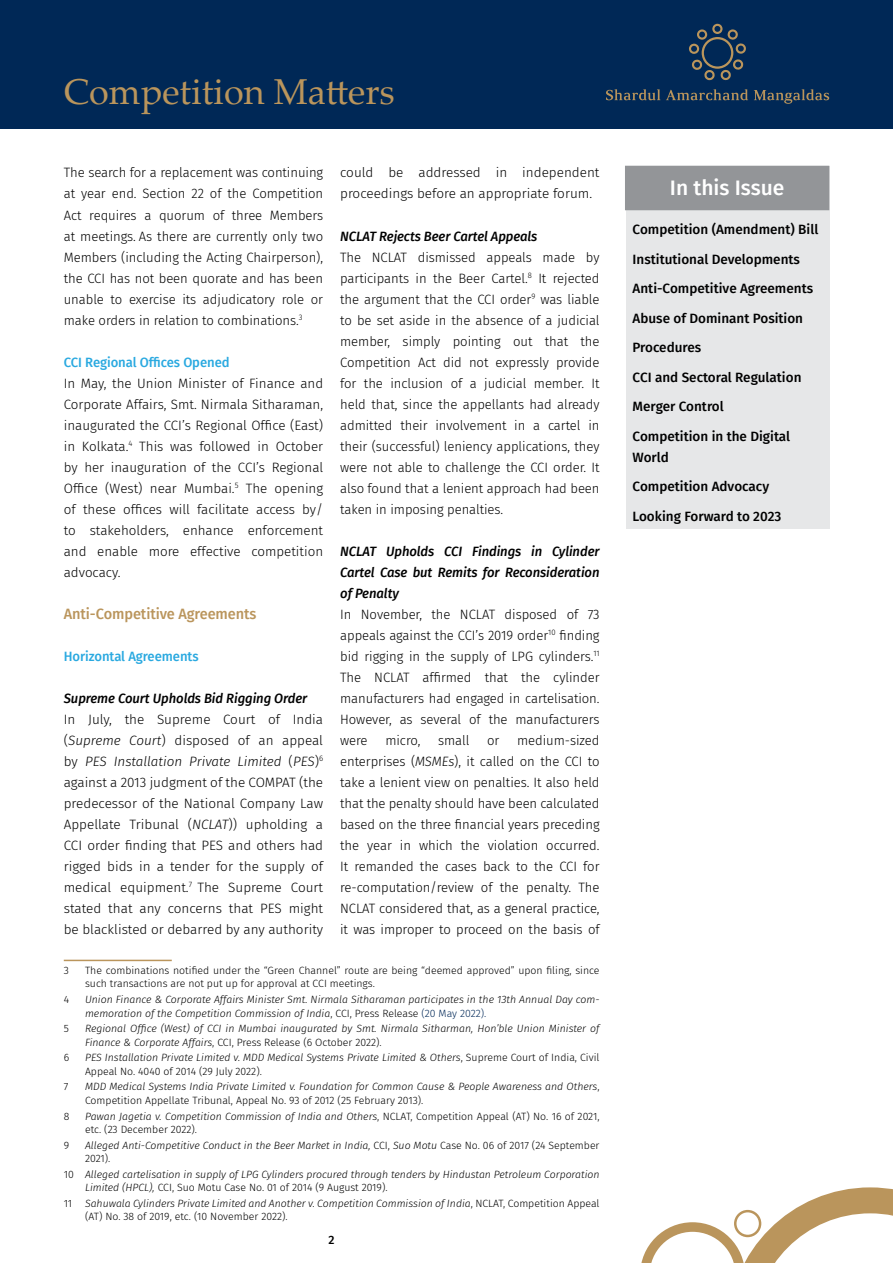
<style>
.page{position:relative;width:893px;height:1263px;background:#fff}
.page>*{position:absolute;margin:0;border:0;box-sizing:border-box;transform-origin:0 0}
.t1{font:36px "Palatino Linotype";color:#ba955c}
.t2{font:500 21px "Fira Sans";color:#fff}
.Heading_2{font:500 15px "Fira Sans";letter-spacing:-.005em;color:#ba955c}
.Body_Copy{font:300 13.5px/21px "Fira Sans";letter-spacing:-.005em;color:#000;text-align:justify}
.t3{font:500 13.5px/29.5px "Fira Sans";color:#000}
.Heading_4{font:italic 500 13.5px/21px "Fira Sans";letter-spacing:-.005em;color:#000;text-align:justify}
.Heading_3{font:500 13.5px "Fira Sans";letter-spacing:-.005em;color:#2aa9e0}
.t4{font:500 12px "Fira Sans";color:#000}
.Footnote_text{font:italic 300 10.5px/13.5px "Fira Sans";color:#000}
.Footnote_text-2{font:300 10.5px/13.5px "Fira Sans";color:#000}
.s1{font-style:italic}
.s2{font-style:normal}
.s3{font-style:normal;color:#002857}
</style>
<div class="page">
<div style="left:626px;top:166px;width:204px;height:363px;background:#e6e7e8"></div>
<div style="left:625px;top:166px;width:204px;height:44px;background:#939598"></div>
<div style="left:0;top:0;width:893px;height:128px;background:#002856"></div>
<svg style="left:606px;top:89px;width:54px;height:11px"></svg>
<svg style="left:666px;top:89px;width:82px;height:11px"></svg>
<svg style="left:754px;top:89px;width:75px;height:15px"></svg>
<svg style="left:689px;top:24px;width:57px;height:56px"></svg>
<svg style="left:641px;top:1187px;width:252px;height:76px"></svg>
<hr style="left:64px;top:960px;width:108px;height:1px;background:#ba955c">
<p class="t1" style="left:64px;top:66px;width:333px">Competition Matters</p>
<p class="Body_Copy" style="left:64px;top:162px;width:261px">The search for a replacement was continuing at year end. Section 22 of the Competition Act requires a quorum of three Members at meetings. As there are currently only two Members (including the Acting Chairperson), the CCI has not been quorate and has been unable to exercise its adjudicatory role or make orders in relation to combinations.<sup>3</sup></p>
<p class="Heading_3" style="left:64px;top:351px;width:167px">CCI Regional Offices Opened</p>
<p class="Body_Copy" style="left:64px;top:372px;width:261px">In May, the Union Minister of Finance and Corporate Affairs, Smt. Nirmala Sitharaman, inaugurated the CCI’s Regional Office (East) in Kolkata.<sup>4</sup> This was followed in October by her inauguration of the CCI’s Regional Office (West) near Mumbai.<sup>5</sup> The opening of these offices will facilitate access by/ to stakeholders, enhance enforcement and enable more effective competition advocacy.</p>
<p class="Heading_2" style="left:64px;top:601px;width:194px">Anti-Competitive Agreements</p>
<p class="Heading_3" style="left:64px;top:645px;width:136px">Horizontal Agreements</p>
<p class="Heading_4" style="left:64px;top:687px;width:245px">Supreme Court Upholds Bid Rigging Order</p>
<p class="Body_Copy" style="left:64px;top:708px;width:261px">In July, the Supreme Court of India (<span class="s1">Supreme Court</span>) disposed of an appeal by <span class="s1">PES Installation Private Limited</span> (<span class="s1">PES</span>)<sup>6 </sup>against a 2013 judgment of the COMPAT (the predecessor of the National Company Law Appellate Tribunal (<span class="s1">NCLAT</span>)) upholding a CCI order finding that PES and others had rigged bids in a tender for the supply of medical equipment.<sup>7</sup> The Supreme Court stated that any concerns that PES might be blacklisted or debarred by any authority</p>
<p class="Footnote_text-2" style="left:64px;top:963px;width:7px">3</p>
<p class="Footnote_text-2" style="left:85px;top:963px;width:516px">The combinations notified under the “Green Channel” route are being “deemed approved” upon filing, since such transactions are not put up for approval at CCI meetings.</p>
<p class="Footnote_text-2" style="left:64px;top:992px;width:7px">4</p>
<p class="Footnote_text" style="left:85px;top:993px;width:516px">Union Finance &amp; Corporate Affairs Minister Smt. Nirmala Sitharaman participates in the 13th Annual Day com&shy;memoration of the Competition Commission of India<span class="s2">, CCI, Press Release</span> <span class="s3">(20 May 2022).</span></p>
<p class="Footnote_text-2" style="left:64px;top:1022px;width:7px">5</p>
<p class="Footnote_text" style="left:85px;top:1022px;width:516px">Regional Office (West) of CCI in Mumbai inaugurated by Smt. Nirmala Sitharman, Hon’ble Union Minister of<br>Finance &amp; Corporate Affairs<span class="s2">, CCI, Press Release (6 October 2022).</span></p>
<p class="Footnote_text-2" style="left:64px;top:1051px;width:7px">6</p>
<p class="Footnote_text" style="left:85px;top:1051px;width:516px">PES Installation Private Limited v. MDD Medical Systems Private Limited &amp; Others<span class="s2">, Supreme Court of India, Civil<br>Appeal No. 4040 of 2014 (29 July 2022).</span></p>
<p class="Footnote_text-2" style="left:64px;top:1080px;width:6px">7</p>
<p class="Footnote_text" style="left:85px;top:1080px;width:516px">MDD Medical Systems India Private Limited v. Foundation for Common Cause &amp; People Awareness and Others<span class="s2">,<br>Competition Appellate Tribunal, Appeal No. 93 of 2012 (25 February 2013).</span></p>
<p class="Footnote_text-2" style="left:64px;top:1109px;width:7px">8</p>
<p class="Footnote_text-2" style="left:85px;top:1109px;width:516px"><span class="s1">Pawan Jagetia v. Competition Commission of India and Others</span>, NCLAT, Competition Appeal (AT) No. 16 of 2021, etc. (23 December 2022).</p>
<p class="Footnote_text-2" style="left:64px;top:1138px;width:7px">9</p>
<p class="Footnote_text" style="left:85px;top:1138px;width:516px">Alleged Anti-Competitive Conduct in the Beer Market in India, <span class="s2">CCI,</span> Suo Motu <span class="s2">Case No. 06 of 2017 (24 September<br>2021).</span></p>
<p class="Footnote_text" style="left:85px;top:1167px;width:516px;text-indent:-21px"><span class="s2">10</span> Alleged cartelisation in supply of LPG Cylinders procured through tenders by Hindustan Petroleum Corporation<br>Limited (HPCL), <span class="s2">CCI, Suo Motu Case No. 01 of 2014 (9 August 2019).</span></p>
<p class="Footnote_text" style="left:85px;top:1196px;width:516px;text-indent:-21px"><span class="s2">11</span> Sahuwala Cylinders Private Limited and Another v. Competition Commission of India<span class="s2">, NCLAT, Competition Appeal (AT) No. 38 of 2019, etc. (10 November 2022).</span></p>
<p class="Body_Copy" style="left:340px;top:162px;width:261px">could be addressed in independent proceedings before an appropriate forum.</p>
<p class="Heading_4" style="left:340px;top:225px;width:199px">NCLAT Rejects Beer Cartel Appeals</p>
<p class="Body_Copy" style="left:340px;top:246px;width:261px">The NCLAT dismissed appeals made by participants in the Beer Cartel.<sup>8</sup> It rejected the argument that the CCI order<sup>9</sup> was liable to be set aside in the absence of a judicial member, simply pointing out that the Competition Act did not expressly provide for the inclusion of a judicial member. It held that, since the appellants had already admitted their involvement in a cartel in their (successful) leniency applications, they were not able to challenge the CCI order. It also found that a lenient approach had been taken in imposing penalties.</p>
<p class="Heading_4" style="left:340px;top:540px;width:261px">NCLAT Upholds CCI Findings in Cylinder Cartel Case but Remits for Reconsideration of Penalty</p>
<p class="Body_Copy" style="left:340px;top:603px;width:261px">In November, the NCLAT disposed of 73 appeals against the CCI’s 2019 order<sup>10</sup> finding bid rigging in the supply of LPG cylinders.<sup>11<br></sup>The NCLAT affirmed that the cylinder manufacturers had engaged in cartelisation.<br>However, as several of the manufacturers were</p>
<p class="Body_Copy" style="left:340px;top:729px;width:261px;text-indent:177px">medium-sized enterprises (<span class="s1">MSMEs</span>), it called on the CCI to take a lenient view on penalties. It also held that the penalty should have been calculated based on the three financial years preceding the year in which the violation occurred.<br>It remanded the cases back to the CCI for re-computation/review of the penalty. The NCLAT considered that, as a general practice, it was improper to proceed on the basis of</p>
<p class="Body_Copy" style="left:385px;top:729px;width:37px">micro,</p>
<p class="Body_Copy" style="left:438px;top:729px;width:33px">small</p>
<p class="Body_Copy" style="left:487px;top:729px;width:14px">or</p>
<p class="t4" style="left:329px;top:1230px;width:8px">2</p>
<h2 class="t2" style="left:670px;top:171px;width:116px">In this Issue</h2>
<p class="t3" style="left:633px;top:214px;width:187px">Competition (Amendment) Bill<br>Institutional Developments<br>Anti-Competitive Agreements<br>Abuse of Dominant Position<br>Procedures<br>CCI and Sectoral Regulation<br>Merger Control<br>Competition in the Digital</p>
<p class="t3" style="left:633px;top:442px;width:150px">World<br>Competition Advocacy<br>Looking Forward to 2023</p>
</div>
